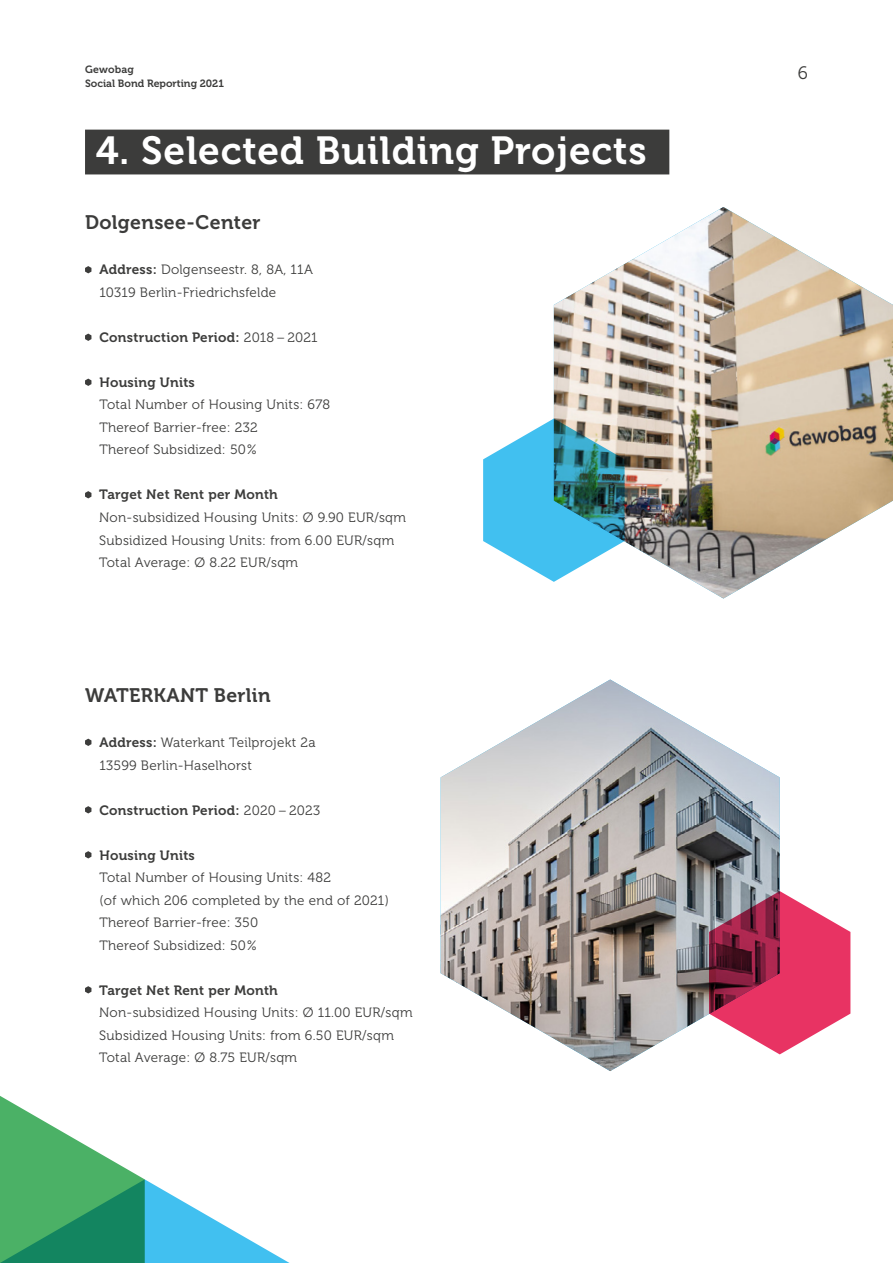
<style>
.page{position:relative;width:893px;height:1263px;background:#fff}
.page>*{position:absolute;margin:0;border:0;box-sizing:border-box;transform-origin:0 0}
._2_1_-_Headline_A4{font:39px "Museo 700";letter-spacing:.02em;color:#fff}
.Headline_H2_bold{font:19.5px "Museo 700";letter-spacing:.02em;color:#3c3c3b}
.t1{font:18px "Museo 300";color:#3c3c3b}
.Copy{font:13.5px/22.5px "Museo 300";letter-spacing:.02em;color:#3c3c3b}
.Copy-2{font:13.5px "Museo 700";letter-spacing:.02em;color:#3c3c3b}
.t2{font:10.5px/13.6px "Museo 700";color:#3c3c3b}
.s1{font-family:"Museo 700"}
.s2{font-family:"Museo 300"}
</style>
<div class="page">
<div style="left:85px;top:130px;width:584px;height:44px;background:#3c3c3b"></div>
<svg style="left:85px;top:266px;width:6px;height:7px"></svg>
<svg style="left:85px;top:334px;width:6px;height:7px"></svg>
<svg style="left:85px;top:379px;width:6px;height:7px"></svg>
<svg style="left:85px;top:491px;width:6px;height:7px"></svg>
<svg style="left:85px;top:739px;width:6px;height:7px"></svg>
<svg style="left:85px;top:806px;width:6px;height:7px"></svg>
<svg style="left:85px;top:851px;width:6px;height:7px"></svg>
<svg style="left:85px;top:986px;width:6px;height:7px"></svg>
<img style="left:554px;top:207px;width:339px;height:391px">
<img style="left:441px;top:679px;width:339px;height:392px">
<img style="left:483px;top:418px;width:142px;height:164px">
<svg style="left:709px;top:891px;width:141px;height:163px"></svg>
<svg style="left:0;top:1096px;width:290px;height:167px"></svg>
<p class="t2" style="left:85px;top:63px;width:140px">Gewobag<br>Social Bond Reporting 2021</p>
<h3 class="t1" style="left:798px;top:63px;width:12px">6</h3>
<p class="_2_1_-_Headline_A4" style="left:96px;top:128px;width:553px">4. Selected Building Projects</p>
<p class="Headline_H2_bold" style="left:85px;top:212px;width:177px">Dolgensee-Center</p>
<p class="Copy" style="left:99px;top:259px;width:215px"><span class="s1">Address:</span> Dolgenseestr. 8, 8A, 11A<br>10319 Berlin-Friedrichsfelde</p>
<p class="Copy-2" style="left:99px;top:330px;width:220px">Construction Period: <span class="s2">2018 – 2021</span></p>
<p class="Copy" style="left:99px;top:371px;width:232px"><span class="s1">Housing Units<br></span>Total Number of Housing Units: 678<br>Thereof Barrier-free: 232<br>Thereof Subsidized: 50%</p>
<p class="Copy" style="left:99px;top:484px;width:308px"><span class="s1">Target Net Rent per Month<br></span>Non-subsidized Housing Units: Ø 9.90 EUR/sqm Subsidized Housing Units: from 6.00 EUR/sqm Total Average: Ø 8.22 EUR/sqm</p>
<p class="Headline_H2_bold" style="left:85px;top:684px;width:187px">WATERKANT Berlin</p>
<p class="Copy" style="left:99px;top:731px;width:218px"><span class="s1">Address:</span> Waterkant Teilprojekt 2a<br>13599 Berlin-Haselhorst</p>
<p class="Copy-2" style="left:99px;top:802px;width:222px">Construction Period: <span class="s2">2020 – 2023</span></p>
<p class="Copy" style="left:99px;top:844px;width:291px"><span class="s1">Housing Units<br></span>Total Number of Housing Units: 482<br>(of which 206 completed by the end of 2021)<br>Thereof Barrier-free: 350<br>Thereof Subsidized: 50%</p>
<p class="Copy" style="left:99px;top:979px;width:315px"><span class="s1">Target Net Rent per Month<br></span>Non-subsidized Housing Units: Ø 11.00 EUR/sqm Subsidized Housing Units: from 6.50 EUR/sqm Total Average: Ø 8.75 EUR/sqm</p>
</div>
